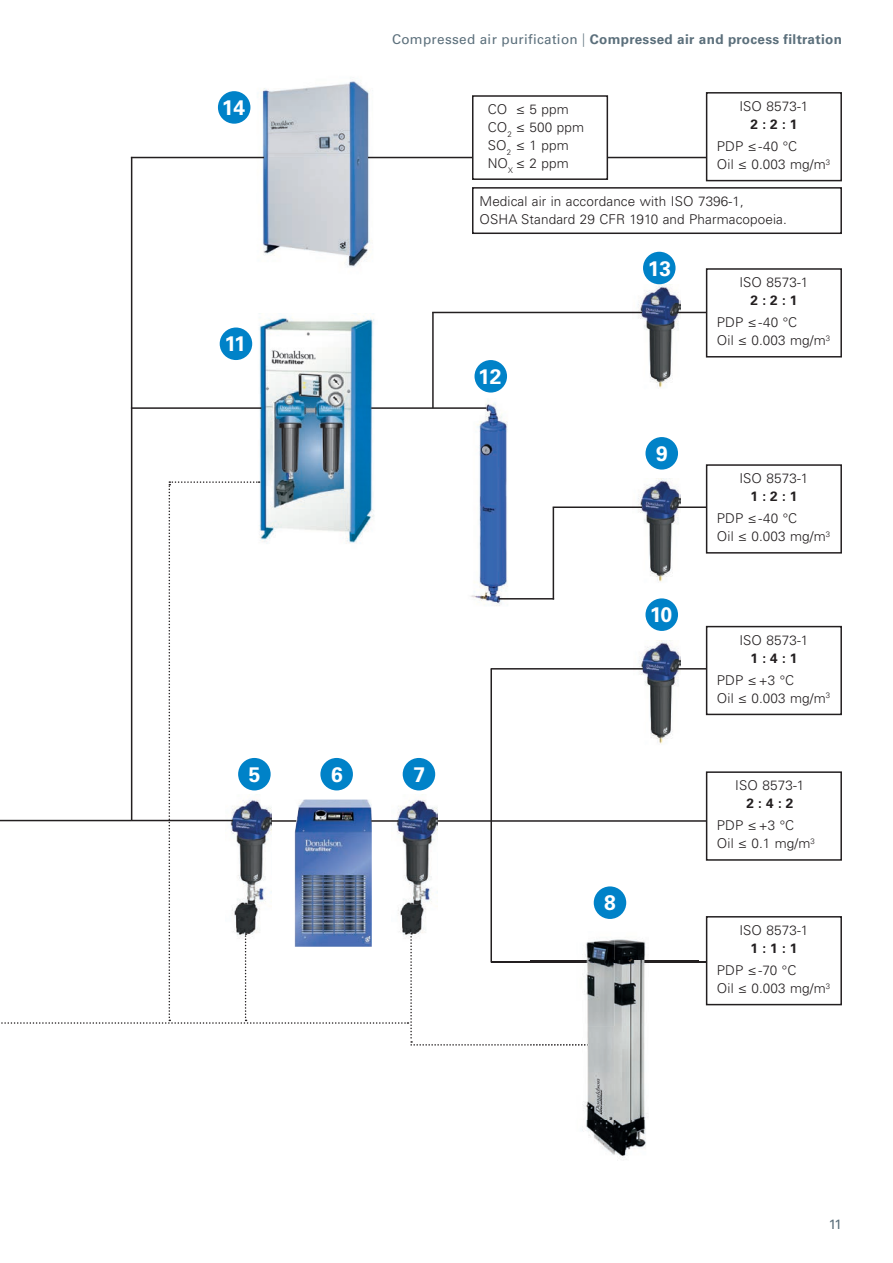
<style>
.page{position:relative;width:893px;height:1263px;background:#fff}
.page>*{position:absolute;margin:0;border:0;box-sizing:border-box;transform-origin:0 0}
.t1{font:700 21px "Univers LT Pro 65";color:#fff}
.t2{font:300 13.5px/18px "Univers LT Pro 45";letter-spacing:.01em;color:#231f20}
.t3{font:700 13.5px "Univers LT Pro 65";letter-spacing:.025em;color:#5b6f7b}
.t4{font:700 13.5px "Univers LT Pro 65";color:#231f20}
.t5{font:13.5px "Univers LT Pro 55 Roman";color:#5b6f7b}
.s1{font-family:"Univers LT Pro 55 Roman";font-weight:400}
.s2{font-family:"Helvetica Neue LT Std";font-weight:300}
</style>
<div class="page">
<img style="left:235px;top:81px;width:162px;height:186px">
<hr style="left:432px;top:312px;width:2px;height:96px;background:#231f20">
<hr style="left:131px;top:157px;width:1px;height:664px;background:#231f20">
<img style="left:477px;top:400px;width:31px;height:81px">
<hr style="left:437px;top:820px;width:270px;height:2px;background:#231f20">
<hr style="left:577px;top:961px;width:129px;height:1px;background:#231f20">
<img style="left:638px;top:479px;width:42px;height:103px">
<img style="left:633px;top:640px;width:48px;height:104px">
<hr style="left:677px;top:506px;width:29px;height:2px;background:#231f20">
<svg style="left:678px;top:668px;width:28px;height:1px"></svg>
<hr style="left:553px;top:506px;width:89px;height:2px;background:#231f20">
<hr style="left:491px;top:668px;width:152px;height:1px;background:#231f20">
<div style="left:594px;top:886px;width:32px;height:33px;background:#0082c8;border-radius:50%"></div>
<div style="left:645px;top:598px;width:33px;height:33px;background:#0082c8;border-radius:50%"></div>
<div style="left:474px;top:360px;width:33px;height:33px;background:#0082c8;border-radius:50%"></div>
<div style="left:645px;top:437px;width:33px;height:33px;background:#0082c8;border-radius:50%"></div>
<img style="left:633px;top:284px;width:47px;height:104px">
<svg style="left:677px;top:312px;width:29px;height:1px"></svg>
<hr style="left:432px;top:312px;width:210px;height:1px;background:#231f20">
<div style="left:643px;top:252px;width:32px;height:32px;background:#0082c8;border-radius:50%"></div>
<hr style="left:131px;top:157px;width:133px;height:1px;background:#231f20">
<hr style="left:607px;top:157px;width:99px;height:1px;background:#231f20">
<hr style="left:368px;top:157px;width:104px;height:1px;background:#231f20">
<div style="left:706px;top:92px;width:136px;height:89px;border:2px solid #231f20"></div>
<div style="left:472px;top:95px;width:136px;height:85px;border:2px solid #231f20"></div>
<div style="left:706px;top:464px;width:136px;height:90px;border:2px solid #231f20"></div>
<div style="left:706px;top:626px;width:136px;height:89px;border:2px solid #231f20"></div>
<div style="left:706px;top:771px;width:136px;height:90px;border:2px solid #231f20"></div>
<div style="left:706px;top:916px;width:136px;height:89px;border:2px solid #231f20"></div>
<div style="left:706px;top:268px;width:136px;height:89px;border:2px solid #231f20"></div>
<div style="left:218px;top:91px;width:32px;height:33px;background:#0082c8;border-radius:50%"></div>
<img style="left:248px;top:313px;width:126px;height:168px">
<hr style="left:131px;top:407px;width:130px;height:2px;background:#231f20">
<hr style="left:371px;top:407px;width:115px;height:2px;background:#231f20">
<div style="left:220px;top:327px;width:32px;height:33px;background:#0082c8;border-radius:50%"></div>
<div style="left:472px;top:187px;width:370px;height:47px;border:2px solid #231f20"></div>
<img style="left:582px;top:939px;width:116px;height:219px">
<svg style="left:0;top:481px;width:588px;height:565px"></svg>
<img style="left:531px;top:961px;width:167px;height:1px">
<h1 class="t1" style="left:222px;top:95px;width:25px">14</h1>
<h1 class="t1" style="left:224px;top:331px;width:23px">11</h1>
<p class="t3" style="left:392px;top:31px;width:451px"><span class="s1">Compressed air purification</span> <span class="s2">|</span> Compressed air and process filtration</p>
<p class="t2" style="left:488px;top:100px;width:98px">CO ≤ 5 ppm<br>CO<sub>2</sub> ≤ 500 ppm<br>SO<sub>2</sub> ≤ 1 ppm<br>NO<sub>X</sub> ≤ 2 ppm</p>
<p class="t2" style="left:739px;top:97px;width:71px">ISO 8573-1</p>
<p class="t4" style="left:750px;top:116px;width:48px">2 : 2 : 1</p>
<p class="t2" style="left:717px;top:137px;width:115px">PDP ≤-40 °C<br>Oil ≤ 0.003 mg/m<sup>3</sup></p>
<p class="t2" style="left:479px;top:192px;width:309px">Medical air in accordance with ISO 7396-1,<br>OSHA Standard 29 CFR 1910 and Pharmacopoeia.</p>
<h1 class="t1" style="left:478px;top:364px;width:25px">12</h1>
<h1 class="t1" style="left:648px;top:256px;width:25px">13</h1>
<h1 class="t1" style="left:656px;top:441px;width:13px">9</h1>
<h1 class="t1" style="left:650px;top:602px;width:24px">10</h1>
<p class="t2" style="left:739px;top:273px;width:71px">ISO 8573-1</p>
<p class="t4" style="left:750px;top:292px;width:48px">2 : 2 : 1</p>
<p class="t2" style="left:717px;top:313px;width:115px">PDP ≤-40 °C<br>Oil ≤ 0.003 mg/m<sup>3</sup></p>
<p class="t2" style="left:739px;top:469px;width:71px">ISO 8573-1</p>
<p class="t4" style="left:750px;top:488px;width:48px">1 : 2 : 1</p>
<p class="t2" style="left:717px;top:509px;width:115px">PDP ≤-40 °C<br>Oil ≤ 0.003 mg/m<sup>3</sup></p>
<p class="t2" style="left:739px;top:631px;width:71px">ISO 8573-1</p>
<p class="t4" style="left:750px;top:650px;width:48px">1 : 4 : 1</p>
<p class="t2" style="left:717px;top:671px;width:115px">PDP ≤+3 °C<br>Oil ≤ 0.003 mg/m<sup>3</sup></p>
<h1 class="t1" style="left:249px;top:762px;width:13px">5</h1>
<h1 class="t1" style="left:331px;top:762px;width:13px">6</h1>
<h1 class="t1" style="left:414px;top:762px;width:13px">7</h1>
<h1 class="t1" style="left:604px;top:890px;width:13px">8</h1>
<p class="t2" style="left:735px;top:776px;width:71px">ISO 8573-1</p>
<p class="t4" style="left:746px;top:795px;width:48px">2 : 4 : 2</p>
<p class="t2" style="left:717px;top:817px;width:100px">PDP ≤+3 °C<br>Oil ≤ 0.1 mg/m<sup>3</sup></p>
<p class="t2" style="left:739px;top:921px;width:71px">ISO 8573-1</p>
<p class="t4" style="left:750px;top:940px;width:48px">1 : 1 : 1</p>
<p class="t2" style="left:717px;top:961px;width:115px">PDP ≤-70 °C<br>Oil ≤ 0.003 mg/m<sup>3</sup></p>
<p class="t5" style="left:829px;top:1216px;width:15px">11</p>
</div>
